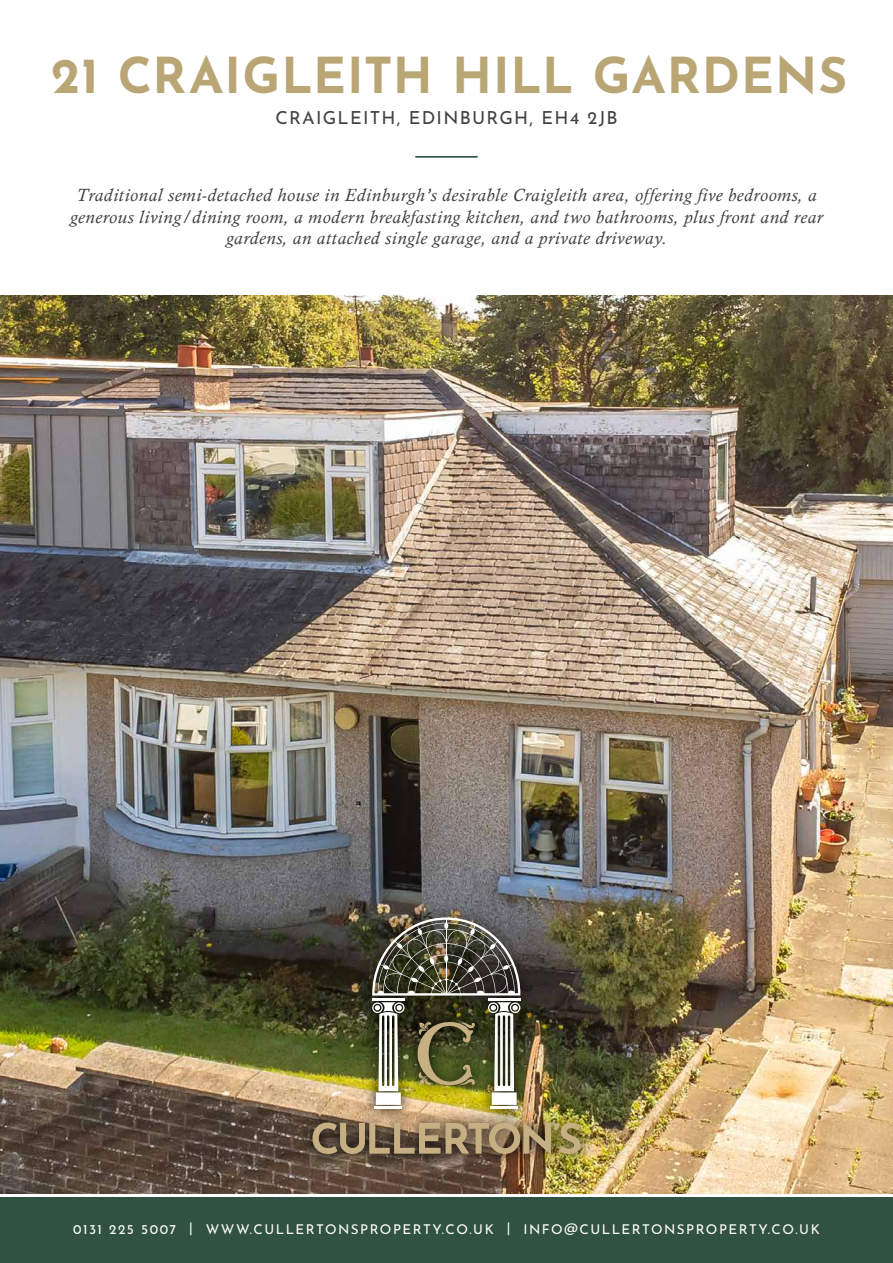
<style>
.page{position:relative;width:893px;height:1263px;background:#fff}
.page>*{position:absolute;margin:0;border:0;box-sizing:border-box;transform-origin:0 0}
.Address_1{font:700 49.5px "Josefin Sans";letter-spacing:.02em;color:#b9a674}
.Headline{font:italic 18px/21.6px "Calisto";letter-spacing:.04em;color:#414042;text-align:center}
.Address_2{font:18px "Josefin Sans";letter-spacing:.07em;color:#414042}
.t1{font:13.5px "Josefin Sans";letter-spacing:.11em;color:#fff}
</style>
<div class="page">
<div style="left:0;top:1197px;width:893px;height:66px;background:#315243"></div>
<hr style="left:415px;top:157px;width:63px;height:1px;background:#315243">
<hr style="left:415px;top:156px;width:63px;height:1px;background:#315243">
<img style="left:0;top:296px;width:893px;height:897px">
<img style="left:299px;top:904px;width:295px;height:264px">
<img style="left:372px;top:917px;width:148px;height:78px">
<hr style="left:375px;top:1106px;width:27px;height:2px;background:#fff">
<hr style="left:372px;top:999px;width:33px;height:2px;background:#fff">
<svg style="left:372px;top:1002px;width:33px;height:103px"></svg>
<hr style="left:490px;top:1106px;width:28px;height:2px;background:#fff">
<hr style="left:488px;top:999px;width:32px;height:2px;background:#fff">
<svg style="left:488px;top:1002px;width:32px;height:103px"></svg>
<svg style="left:417px;top:1021px;width:58px;height:64px;background:#67653d"></svg>
<svg style="left:312px;top:1122px;width:268px;height:33px;background:#8f7a5a"></svg>
<p class="Address_1" style="left:51px;top:32px;width:798px">21 CRAIGLEITH HILL GARDENS</p>
<p class="Address_2" style="left:275px;top:103px;width:344px">CRAIGLEITH, EDINBURGH, EH4 2JB</p>
<p class="Headline" style="left:70px;top:184px;width:754px">Traditional semi-detached house in Edinburgh’s desirable Craigleith area, offering five bedrooms, a generous living/dining room, a modern breakfasting kitchen, and two bathrooms, plus front and rear gardens, an attached single garage, and a private driveway.</p>
<p class="t1" style="left:73px;top:1217px;width:748px">0131 225 5007 | WWW.CULLERTONSPROPERTY.CO.UK | INFO@CULLERTONSPROPERTY.CO.UK</p>
</div>
